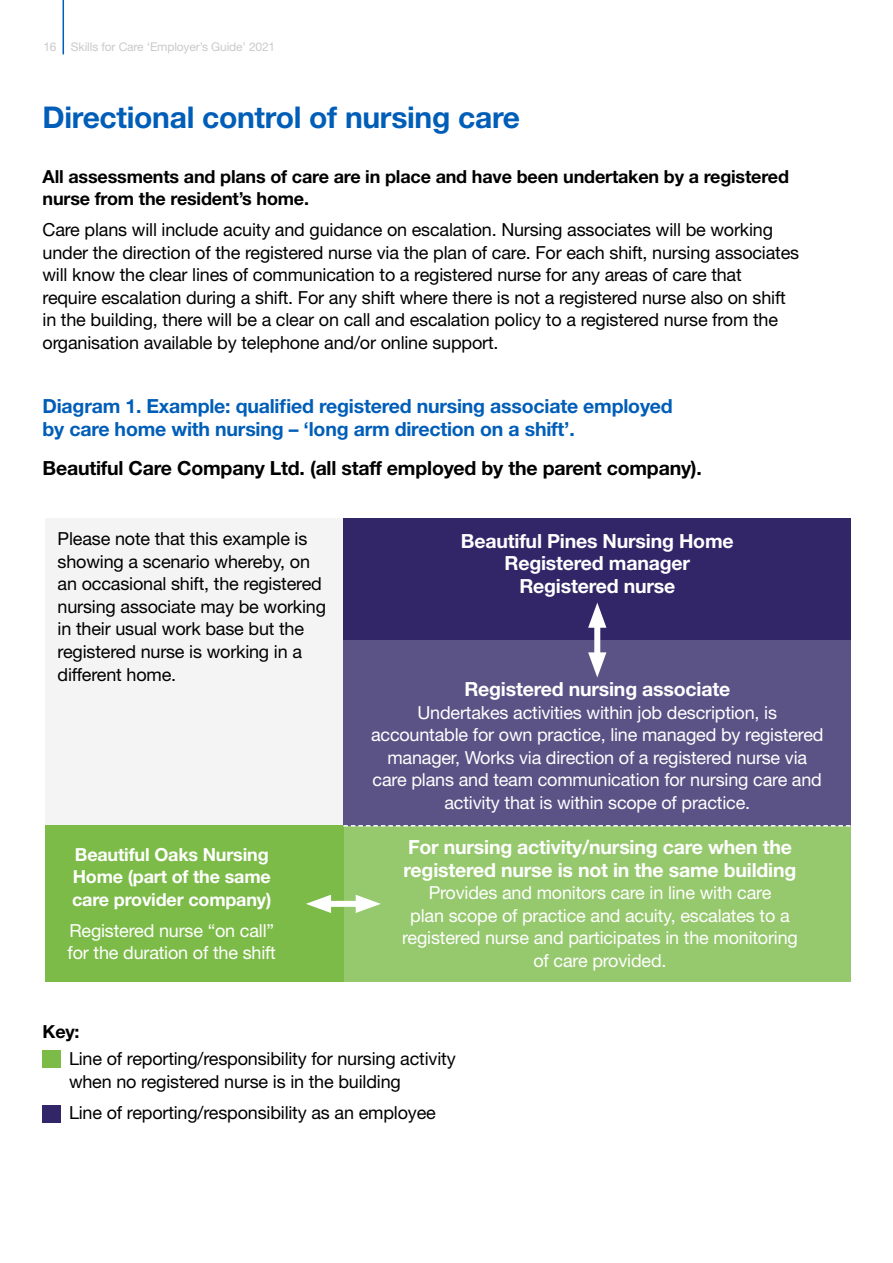
<style>
.page{position:relative;width:893px;height:1263px;background:#fff}
.page>*{position:absolute;margin:0;border:0;box-sizing:border-box;transform-origin:0 0}
.t1{font:700 30px "Helvetica Neue LT Std";letter-spacing:-.01em;color:#005eb8}
.t2{font:700 19.5px/22.5px "Helvetica Neue LT Std";letter-spacing:-.01em;color:#fff}
.t3{font:700 19.5px/22.5px "Helvetica Neue LT Std";letter-spacing:-.01em;color:#005eb8}
.t4{font:700 19.5px "Helvetica Neue LT Std";letter-spacing:-.01em;color:#000}
.t5{font:18px/22.5px "Helvetica Neue LT Std";letter-spacing:-.01em;color:#000}
.t6{font:18px/22.5px "Helvetica Neue LT Std";letter-spacing:-.01em;color:#fff;text-align:center}
.t7{font:700 18px/22.5px "Helvetica Neue LT Std";letter-spacing:-.01em;color:#000}
.t8{font:700 18px/22.5px "Helvetica Neue LT Std";letter-spacing:-.01em;color:#fff}
.t9{font:12px "Helvetica Neue LT Std";letter-spacing:-.01em;color:#cacacb}
</style>
<div class="page">
<hr style="left:63px;top:0;width:1px;height:54px;background:#005eb8">
<div style="left:43px;top:1050px;width:18px;height:18px;background:#7cbb48"></div>
<div style="left:43px;top:1105px;width:18px;height:18px;background:#322668"></div>
<div style="left:45px;top:519px;width:298px;height:463px;background:#f5f4f5"></div>
<div style="left:343px;top:826px;width:508px;height:156px;background:#96c86d"></div>
<div style="left:45px;top:826px;width:298px;height:156px;background:#7cbb48"></div>
<div style="left:343px;top:519px;width:508px;height:121px;background:#322668"></div>
<div style="left:343px;top:640px;width:508px;height:186px;background:#5b5286"></div>
<div style="left:594px;top:617px;width:6px;height:46px;background:#fff"></div>
<svg style="left:588px;top:603px;width:18px;height:25px"></svg>
<svg style="left:588px;top:652px;width:18px;height:25px"></svg>
<div style="left:321px;top:901px;width:45px;height:6px;background:#fff"></div>
<svg style="left:306px;top:895px;width:25px;height:18px"></svg>
<svg style="left:356px;top:895px;width:25px;height:18px"></svg>
<svg style="left:343px;top:825px;width:507px;height:1px"></svg>
<p class="t9" style="left:43px;top:40px;width:233px">16 Skills for Care ‘Employer’s Guide’ 2021</p>
<h1 class="t1" style="left:43px;top:98px;width:479px">Directional control of nursing care</h1>
<p class="t7" style="left:43px;top:165px;width:748px">All assessments and plans of care are in place and have been undertaken by a registered nurse from the resident’s home.</p>
<p class="t5" style="left:43px;top:219px;width:758px">Care plans will include acuity and guidance on escalation. Nursing associates will be working under the direction of the registered nurse via the plan of care. For each shift, nursing associates will know the clear lines of communication to a registered nurse for any areas of care that require escalation during a shift. For any shift where there is not a registered nurse also on shift in the building, there will be a clear on call and escalation policy to a registered nurse from the organisation available by telephone and/or online support.</p>
<p class="t3" style="left:43px;top:395px;width:632px">Diagram 1. Example: qualified registered nursing associate employed by care home with nursing – ‘long arm direction on a shift’.</p>
<p class="t4" style="left:43px;top:456px;width:661px">Beautiful Care Company Ltd. (all staff employed by the parent company).</p>
<p class="t5" style="left:58px;top:528px;width:270px">Please note that this example is showing a scenario whereby, on an occasional shift, the registered nursing associate may be working in their usual work base but the registered nurse is working in a different home.</p>
<p class="t8" style="left:72px;top:843px;width:201px">Beautiful Oaks Nursing<br>Home (part of the same care provider company)</p>
<p class="t6" style="left:68px;top:919px;width:210px;text-align:left">Registered nurse “on call” for the duration of the shift</p>
<p class="t7" style="left:43px;top:1019px;width:39px">Key:</p>
<p class="t2" style="left:461px;top:529px;width:274px;text-align:center">Beautiful Pines Nursing Home<br>Registered manager<br>Registered nurse</p>
<p class="t2" style="left:464px;top:678px;width:267px">Registered nursing associate</p>
<p class="t6" style="left:371px;top:701px;width:454px">Undertakes activities within job description, is accountable for own practice, line managed by registered manager, Works via direction of a registered nurse via care plans and team communication for nursing care and activity that is within scope of practice.</p>
<p class="t2" style="left:404px;top:835px;width:394px">For nursing activity/nursing care when the registered nurse is not in the same building</p>
<p class="t6" style="left:402px;top:881px;width:397px">Provides and monitors care in line with care<br>plan scope of practice and acuity, escalates to a registered nurse and participates in the monitoring of care provided.</p>
<p class="t5" style="left:69px;top:1047px;width:388px">Line of reporting/responsibility for nursing activity when no registered nurse is in the building</p>
<p class="t5" style="left:69px;top:1101px;width:368px">Line of reporting/responsibility as an employee</p>
</div>
